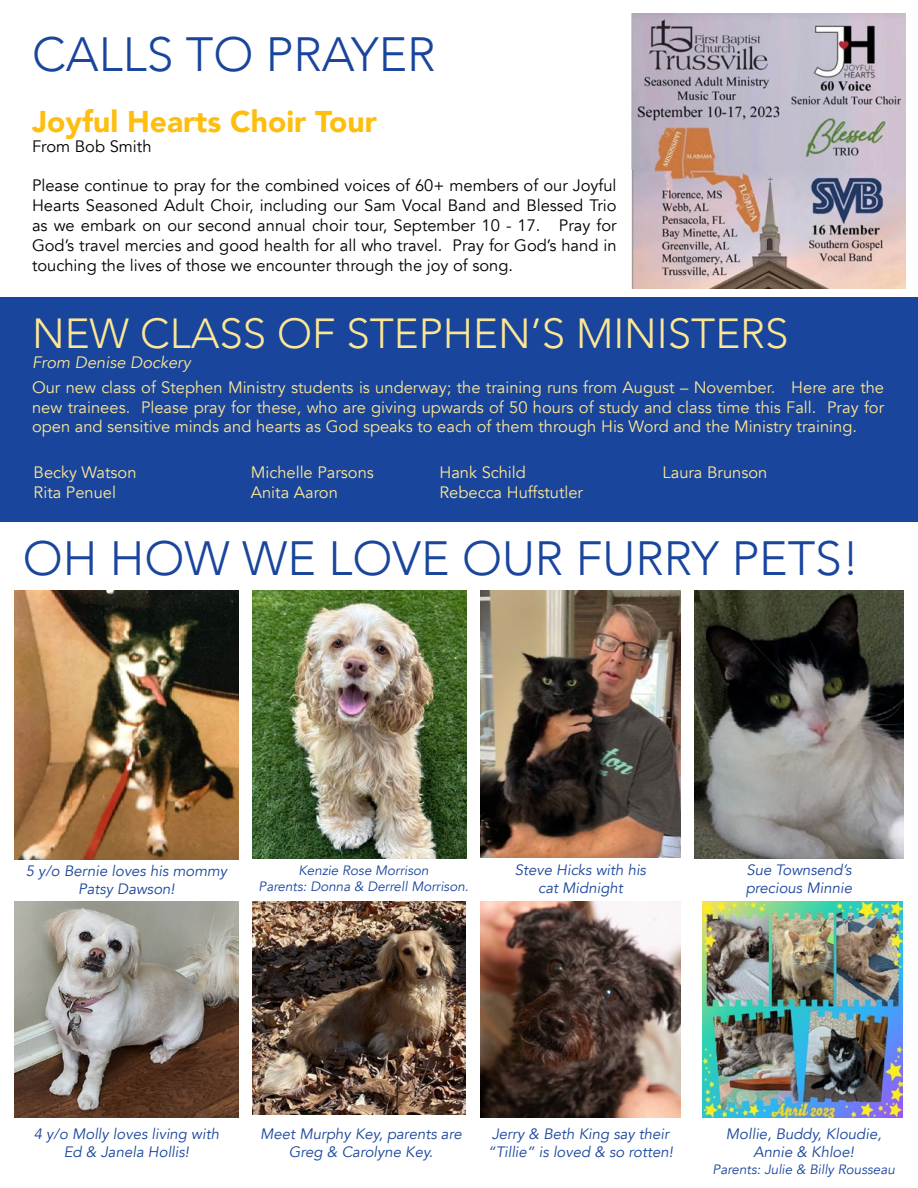
<style>
.page{position:relative;width:918px;height:1188px;background:#fff}
.page>*{position:absolute;margin:0;border:0;box-sizing:border-box;transform-origin:0 0}
.t1{font:300 48px "Avenir";color:#19459d}
.t2{font:300 42px "Avenir";color:#fde793}
.t3{font:900 30px "Avenir";color:#febe10}
.t4{font:16.5px/19.8px "Avenir";color:#fde793}
.t5{font:16.5px/19.8px "Avenir";color:#000;text-align:justify}
.t6{font:italic 16.5px "Avenir";color:#fde793}
.t7{font:italic 15px/18px "Avenir";color:#19459d;text-align:center}
.t8{font:italic 13.5px/16.2px "Avenir";color:#19459d;text-align:center}
</style>
<div class="page">
<div style="left:0;top:297px;width:918px;height:225px;background:#19459d"></div>
<img style="left:14px;top:590px;width:225px;height:269px">
<img style="left:253px;top:590px;width:213px;height:269px">
<img style="left:480px;top:590px;width:201px;height:267px">
<img style="left:695px;top:590px;width:209px;height:269px">
<img style="left:14px;top:902px;width:224px;height:216px">
<img style="left:253px;top:902px;width:212px;height:212px">
<img style="left:480px;top:901px;width:201px;height:217px">
<img style="left:702px;top:902px;width:200px;height:216px">
<img style="left:631px;top:14px;width:274px;height:274px">
<h1 class="t1" style="left:32px;top:26px;width:405px">CALLS TO PRAYER</h1>
<h3 class="t3" style="left:32px;top:96px;width:346px">Joyful Hearts Choir Tour</h3>
<p class="t5" style="left:32px;top:137px;width:121px">From Bob Smith</p>
<p class="t5" style="left:32px;top:176px;width:586px">Please continue to pray for the combined voices of 60+ members of our Joyful Hearts Seasoned Adult Choir, including our Sam Vocal Band and Blessed Trio as we embark on our second annual choir tour, September 10 - 17. Pray for God’s travel mercies and good health for all who travel. Pray for God’s hand in touching the lives of those we encounter through the joy of song.</p>
<h2 class="t2" style="left:32px;top:309px;width:758px">NEW CLASS OF STEPHEN’S MINISTERS</h2>
<p class="t6" style="left:32px;top:352px;width:160px">From Denise Dockery</p>
<p class="t4" style="left:32px;top:378px;width:854px;text-align:justify">Our new class of Stephen Ministry students is underway; the training runs from August – November. Here are the new trainees. Please pray for these, who are giving upwards of 50 hours of study and class time this Fall. Pray for open and sensitive minds and hearts as God speaks to each of them through His Word and the Ministry training.</p>
<p class="t4" style="left:34px;top:463px;width:105px">Becky Watson<br>Rita Penuel</p>
<p class="t4" style="left:251px;top:463px;width:125px">Michelle Parsons<br>Anita Aaron</p>
<p class="t4" style="left:440px;top:463px;width:145px">Hank Schild<br>Rebecca Huffstutler</p>
<p class="t4" style="left:663px;top:463px;width:106px">Laura Brunson</p>
<h1 class="t1" style="left:23px;top:530px;width:839px">OH HOW WE LOVE OUR FURRY PETS!</h1>
<p class="t7" style="left:26px;top:862px;width:203px">5 y/o Bernie loves his mommy<br>Patsy Dawson!</p>
<p class="t8" style="left:259px;top:862px;width:211px">Kenzie Rose Morrison<br>Parents: Donna &amp; Derrell Morrison.</p>
<p class="t7" style="left:515px;top:861px;width:133px">Steve Hicks with his cat Midnight</p>
<p class="t7" style="left:746px;top:861px;width:108px;text-align:left">Sue Townsend’s precious Minnie</p>
<p class="t7" style="left:34px;top:1126px;width:187px">4 y/o Molly loves living with<br>Ed &amp; Janela Hollis!</p>
<p class="t7" style="left:260px;top:1126px;width:203px">Meet Murphy Key, parents are<br>Greg &amp; Carolyne Key.</p>
<p class="t7" style="left:488px;top:1126px;width:187px;text-align:left">Jerry &amp; Beth King say their “Tillie” is loved &amp; so rotten!</p>
<p class="t7" style="left:726px;top:1126px;width:157px">Mollie, Buddy, Kloudie,<br>Annie &amp; Khloe!</p>
<p class="t8" style="left:713px;top:1161px;width:184px">Parents: Julie &amp; Billy Rousseau</p>
</div>
